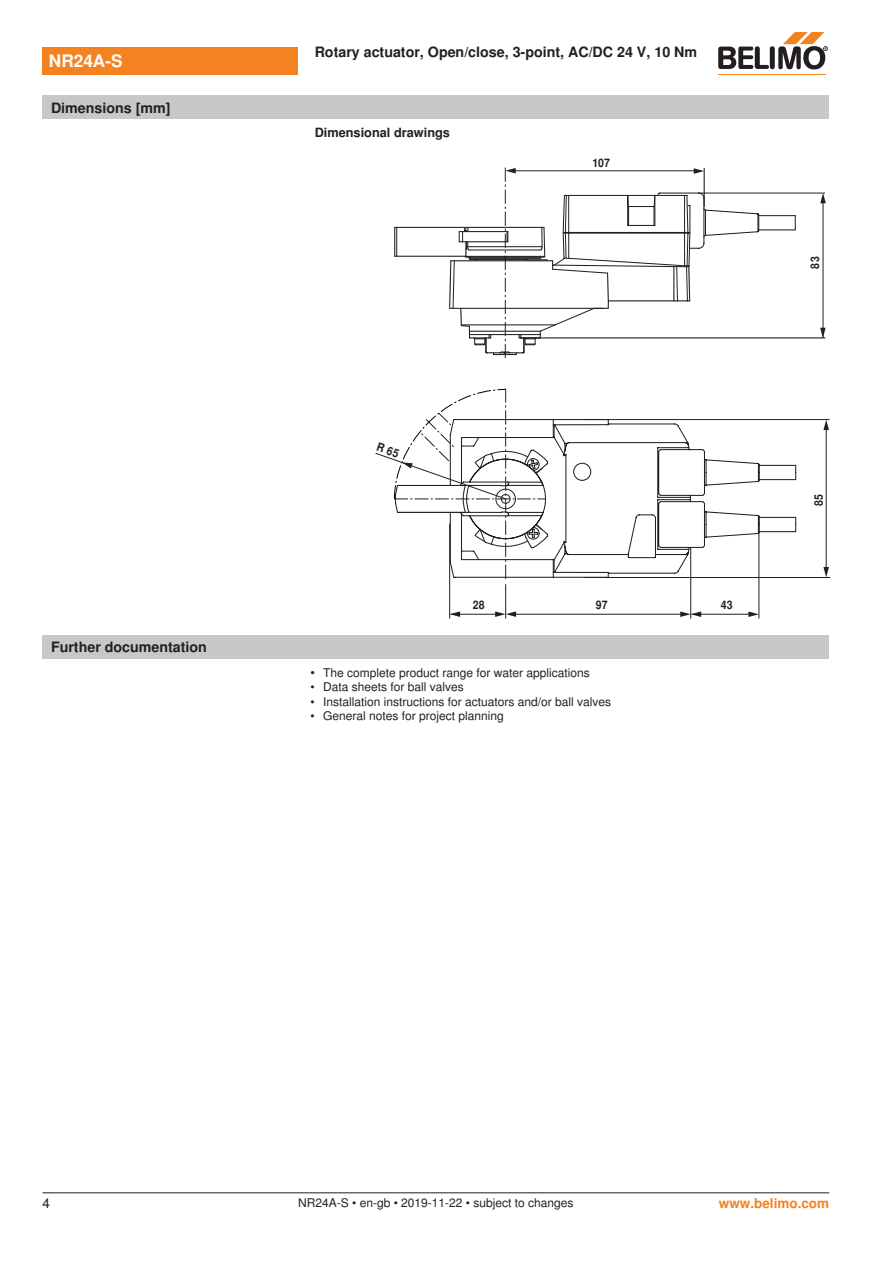
<style>
.page{position:relative;width:893px;height:1263px;background:#fff}
.page>*{position:absolute;margin:0;border:0;box-sizing:border-box;transform-origin:0 0}
.t1{font:700 17.25px "Nimbus Sans BEL";color:#fff}
.t2{font:700 14.25px "Nimbus Sans BEL";color:#231f20}
.Rechtsbündig_Footer{font:700 13.5px "Nimbus Sans BEL";color:#f58220}
.t3{font:13.5px "Nimbus Sans BEL";color:#231f20}
.t4{font:700 12.75px "Nimbus Sans BEL";color:#231f20}
.Bulletpoints{font:12px "Nimbus Sans BEL";color:#231f20}
.Footer_EU_center{font:12px "Nimbus Sans BEL";color:#231f20}
.t5{font:700 11.7px "Nimbus Sans BEL";letter-spacing:.01em;color:#231f20;scale:.9 1}
.s1{font-size:12.75px}
</style>
<div class="page">
<hr style="left:521px;top:338px;width:304px;height:1px;background:#231f20">
<hr style="left:397px;top:227px;width:68px;height:1px;background:#231f20">
<hr style="left:397px;top:256px;width:69px;height:1px;background:#231f20">
<svg style="left:394px;top:227px;width:3px;height:30px"></svg>
<hr style="left:698px;top:193px;width:127px;height:1px;background:#231f20">
<hr style="left:823px;top:197px;width:1px;height:141px;background:#231f20">
<svg style="left:820px;top:193px;width:6px;height:10px"></svg>
<svg style="left:820px;top:328px;width:6px;height:10px"></svg>
<svg style="left:449px;top:168px;width:347px;height:191px"></svg>
<svg style="left:609px;top:420px;width:188px;height:157px"></svg>
<hr style="left:583px;top:419px;width:246px;height:1px;background:#231f20">
<hr style="left:826px;top:424px;width:1px;height:149px;background:#231f20">
<svg style="left:823px;top:567px;width:6px;height:10px"></svg>
<svg style="left:823px;top:420px;width:6px;height:10px"></svg>
<hr style="left:584px;top:577px;width:246px;height:1px;background:#231f20">
<hr style="left:690px;top:547px;width:1px;height:71px;background:#231f20">
<hr style="left:449px;top:524px;width:1px;height:94px;background:#231f20">
<hr style="left:512px;top:614px;width:175px;height:1px;background:#231f20">
<hr style="left:451px;top:614px;width:47px;height:1px;background:#231f20">
<hr style="left:505px;top:584px;width:1px;height:34px;background:#231f20">
<svg style="left:495px;top:611px;width:21px;height:6px"></svg>
<svg style="left:450px;top:611px;width:10px;height:6px"></svg>
<hr style="left:692px;top:614px;width:62px;height:1px;background:#231f20">
<hr style="left:759px;top:532px;width:1px;height:86px;background:#231f20">
<svg style="left:748px;top:611px;width:11px;height:6px"></svg>
<svg style="left:680px;top:611px;width:21px;height:6px"></svg>
<div style="left:43px;top:635px;width:786px;height:24px;background:#c7c8ca"></div>
<div style="left:43px;top:47px;width:255px;height:27px;background:#f58220"></div>
<hr style="left:718px;top:74px;width:107px;height:1px;background:#f58220">
<svg style="left:718px;top:32px;width:110px;height:38px"></svg>
<div style="left:43px;top:96px;width:786px;height:23px;background:#c7c8ca"></div>
<hr style="left:43px;top:1192px;width:786px;height:1px;background:#231f20">
<svg style="left:375px;top:389px;width:234px;height:192px"></svg>
<p class="t1" style="left:49px;top:51px;width:75px">NR24A-S</p>
<p class="t2" style="left:51px;top:99px;width:121px">Dimensions [mm]</p>
<p class="t2" style="left:51px;top:639px;width:157px">Further documentation</p>
<p class="t2" style="left:315px;top:44px;width:384px">Rotary actuator, Open/close, 3-point, AC/DC 24 V, 10 Nm</p>
<p class="t4" style="left:315px;top:125px;width:137px">Dimensional drawings</p>
<p class="t5" style="left:593px;top:156px;width:21px">107</p>
<p class="t5" style="left:808px;top:268px;width:15px;rotate:-90deg">83</p>
<p class="t5" style="left:473px;top:598px;width:15px">28</p>
<p class="t5" style="left:596px;top:598px;width:15px">97</p>
<p class="t5" style="left:721px;top:598px;width:15px">43</p>
<p class="Bulletpoints" style="left:310px;top:665px;width:281px"><span class="s1">•</span> The complete product range for water applications</p>
<p class="Bulletpoints" style="left:310px;top:680px;width:155px">• Data sheets for ball valves</p>
<p class="Bulletpoints" style="left:310px;top:694px;width:302px">• Installation instructions for actuators and/or ball valves</p>
<p class="Bulletpoints" style="left:310px;top:709px;width:195px">• General notes for project planning</p>
<p class="t5" style="left:812px;top:506px;width:15px;rotate:-90deg">85</p>
<p class="t3" style="left:43px;top:1195px;width:9px">4</p>
<p class="Footer_EU_center" style="left:298px;top:1196px;width:277px">NR24A-S • en-gb • 2019-11-22 • subject to changes</p>
<p class="Rechtsbündig_Footer" style="left:719px;top:1195px;width:112px">www.belimo.com</p>
</div>
